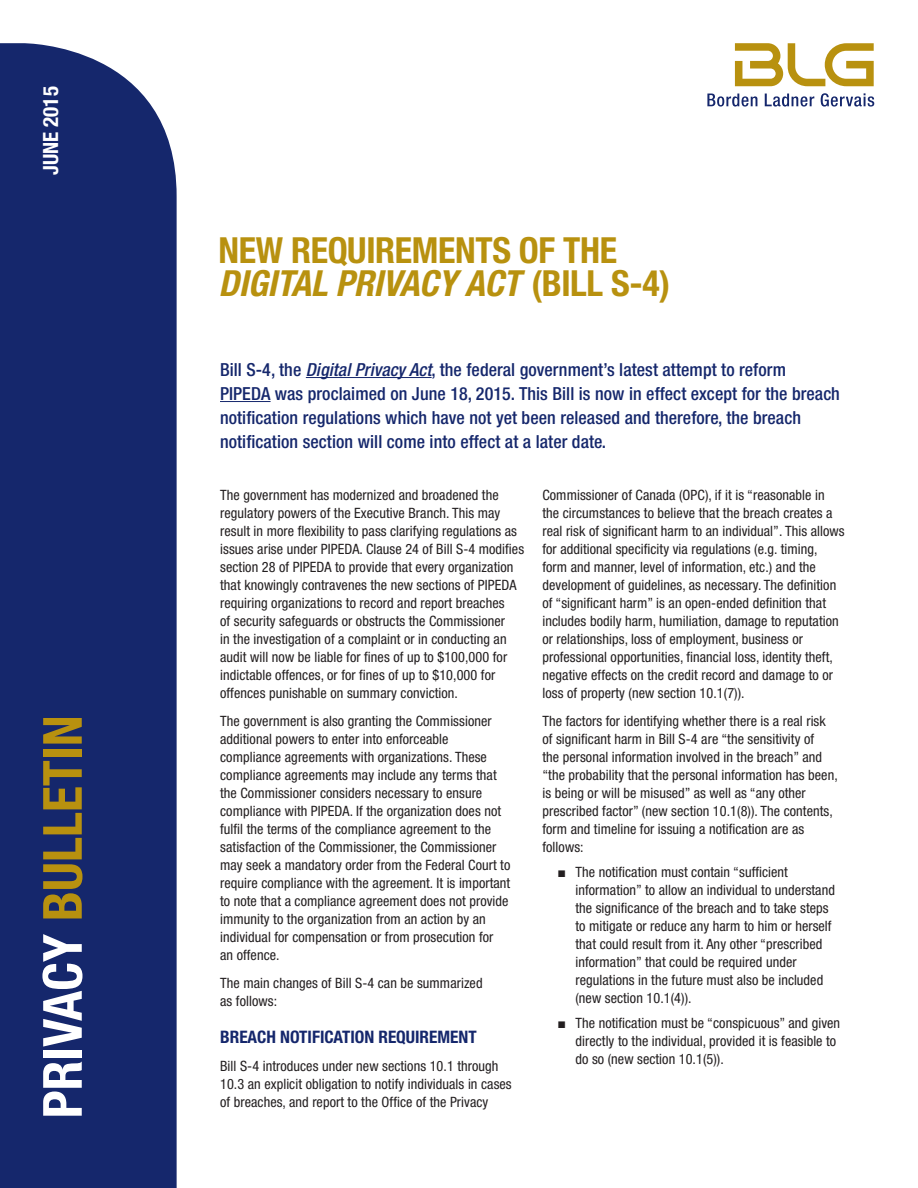
<style>
.page{position:relative;width:918px;height:1188px;background:#fff}
.page>*{position:absolute;margin:0;border:0;box-sizing:border-box;transform-origin:0 0}
.t1{font:700 condensed 54px "Helvetica Neue LT Pro";color:#b8910f}
.Headline{font:700 condensed 36px/33px "Helvetica Neue LT Pro";letter-spacing:-.01em;color:#b8910f}
.t2{font:700 condensed 21px "Helvetica Neue LT Pro";color:#fff}
.Blue_text_-_Body{font:500 condensed 18px/24px "Helvetica Neue LT Pro";letter-spacing:.005em;color:#15276c}
.Ti{font:700 condensed 17.25px "Helvetica Neue LT Pro";color:#15276c}
.Black_texts_-Body{font:condensed 14.25px/18px "Helvetica Neue LT Pro";letter-spacing:.005em;color:#231f20}
.s1{color:#fff}
.s2{font-style:italic}
.s3{font-family:"Arial";font-stretch:normal}
</style>
<div class="page">
<hr style="left:306px;top:377px;width:126px;height:1px;background:#15276c">
<hr style="left:220px;top:401px;width:51px;height:1px;background:#15276c">
<svg style="left:707px;top:94px;width:50px;height:13px"></svg>
<svg style="left:765px;top:94px;width:49px;height:13px"></svg>
<svg style="left:821px;top:93px;width:53px;height:14px"></svg>
<svg style="left:735px;top:43px;width:139px;height:43px"></svg>
<div style="left:0;top:43px;width:177px;height:1145px;background:#15276c"></div>
<p class="t2" style="left:38px;top:175px;width:90px;rotate:-90deg">JUNE 2015</p>
<p class="t1" style="left:30px;top:1118px;width:405px;rotate:-90deg"><span class="s1">PRIVACY</span> BULLETIN</p>
<p class="Headline" style="left:219px;top:234px;width:453px">NEW REQUIREMENTS OF THE<br><span class="s2">DIGITAL PRIVACY ACT</span> (BILL S-4)</p>
<p class="Blue_text_-_Body" style="left:220px;top:357px;width:621px">Bill S-4, the <span class="s2">Digital Privacy Act</span>, the federal government’s latest attempt to reform PIPEDA was proclaimed on June 18, 2015. This Bill is now in effect except for the breach notification regulations which have not yet been released and therefore, the breach notification section will come into effect at a later date.</p>
<p class="Black_texts_-Body" style="left:220px;top:486px;width:305px">The government has modernized and broadened the regulatory powers of the Executive Branch. This may result in more flexibility to pass clarifying regulations as issues arise under PIPEDA. Clause 24 of Bill S-4 modifies section 28 of PIPEDA to provide that every organization that knowingly contravenes the new sections of PIPEDA requiring organizations to record and report breaches<br>of security safeguards or obstructs the Commissioner<br>in the investigation of a complaint or in conducting an audit will now be liable for fines of up to $100,000 for indictable offences, or for fines of up to $10,000 for offences punishable on summary conviction.</p>
<p class="Black_texts_-Body" style="left:220px;top:712px;width:292px">The government is also granting the Commissioner additional powers to enter into enforceable compliance agreements with organizations. These compliance agreements may include any terms that the Commissioner considers necessary to ensure compliance with PIPEDA. If the organization does not fulfil the terms of the compliance agreement to the satisfaction of the Commissioner, the Commissioner may seek a mandatory order from the Federal Court to require compliance with the agreement. It is important to note that a compliance agreement does not provide immunity to the organization from an action by an individual for compensation or from prosecution for<br>an offence.</p>
<p class="Black_texts_-Body" style="left:220px;top:974px;width:264px">The main changes of Bill S-4 can be summarized as follows:</p>
<p class="Ti" style="left:220px;top:1027px;width:258px">BREACH NOTIFICATION REQUIREMENT</p>
<p class="Black_texts_-Body" style="left:220px;top:1057px;width:293px">Bill S-4 introduces under new sections 10.1 through<br>10.3 an explicit obligation to notify individuals in cases of breaches, and report to the Office of the Privacy</p>
<p class="Black_texts_-Body" style="left:542px;top:486px;width:304px">Commissioner of Canada (OPC), if it is “reasonable in the circumstances to believe that the breach creates a real risk of significant harm to an individual”. This allows for additional specificity via regulations (e.g. timing, form and manner, level of information, etc.) and the development of guidelines, as necessary. The definition of “significant harm” is an open-ended definition that includes bodily harm, humiliation, damage to reputation or relationships, loss of employment, business or professional opportunities, financial loss, identity theft, negative effects on the credit record and damage to or loss of property (new section 10.1(7)).</p>
<p class="Black_texts_-Body" style="left:542px;top:712px;width:297px">The factors for identifying whether there is a real risk of significant harm in Bill S-4 are “the sensitivity of<br>the personal information involved in the breach” and “the probability that the personal information has been, is being or will be misused” as well as “any other prescribed factor” (new section 10.1(8)). The contents, form and timeline for issuing a notification are as follows:</p>
<p class="Black_texts_-Body" style="left:575px;top:863px;width:261px;text-indent:-18px"><span class="s3">■</span> The notification must contain “sufficient information” to allow an individual to understand the significance of the breach and to take steps to mitigate or reduce any harm to him or herself that could result from it. Any other “prescribed information” that could be required under regulations in the future must also be included (new section 10.1(4)).</p>
<p class="Black_texts_-Body" style="left:575px;top:1014px;width:266px;text-indent:-18px"><span class="s3">■</span> The notification must be “conspicuous” and given directly to the individual, provided it is feasible to do so (new section 10.1(5)).</p>
</div>
